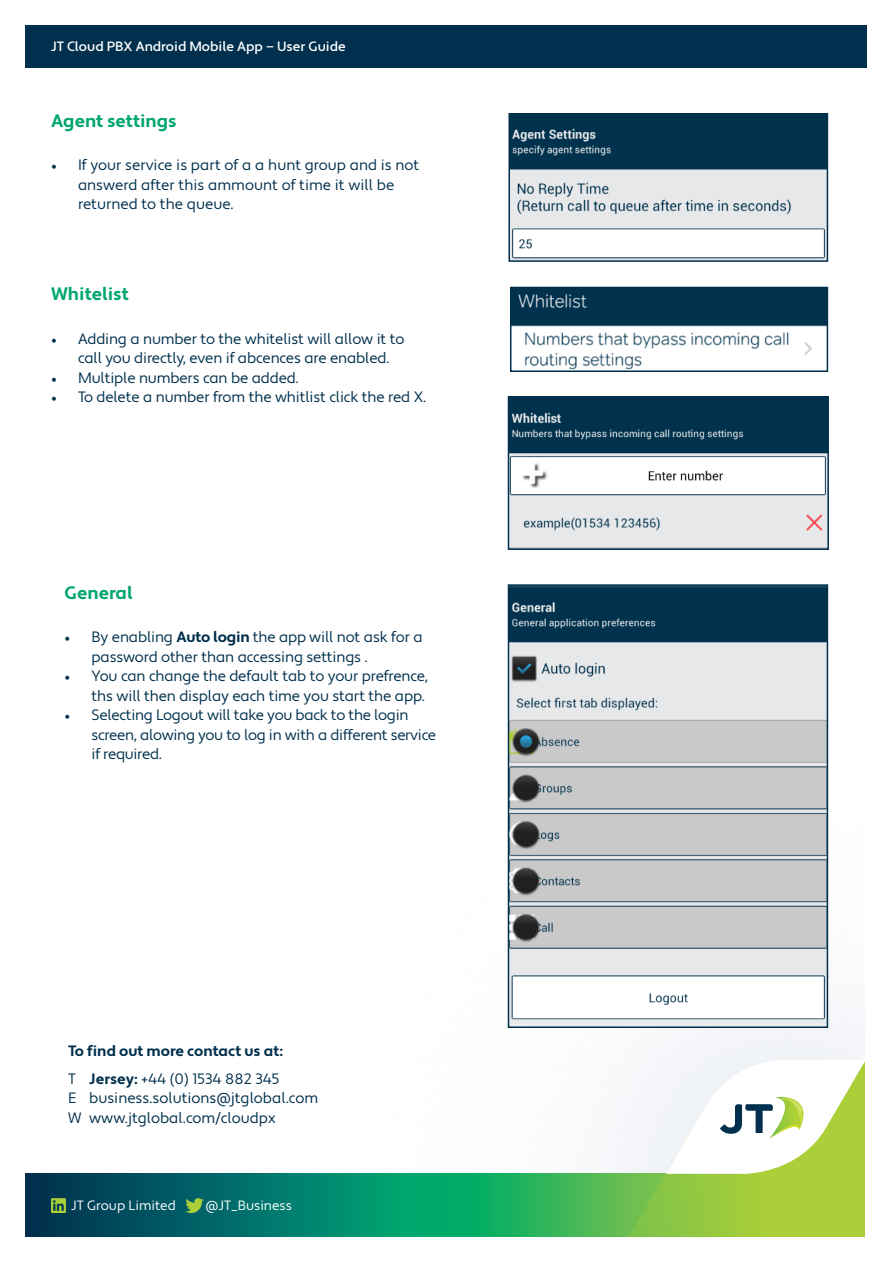
<style>
.page{position:relative;width:893px;height:1263px;background:#fff}
.page>*{position:absolute;margin:0;border:0;box-sizing:border-box;transform-origin:0 0}
.t1{font:700 18px "Apertura";color:#00a66e}
.t2{font:15px/19.5px "Apertura";letter-spacing:-.01em;color:#00304d}
.t3{font:700 15px/28px "Apertura";color:#00304d}
.t4{font:500 13.5px "Apertura";color:#fff}
.t5{font:13.5px "Apertura";color:#fff}
.s1{font-family:"Minion Pro"}
.s2{font-weight:700}
.s3{font-weight:400}
</style>
<div class="page">
<svg style="left:26px;top:1174px;width:602px;height:63px;background:#0d8362"></svg>
<svg style="left:628px;top:1057px;width:237px;height:180px"></svg>
<img style="left:780px;top:1098px;width:23px;height:25px">
<svg style="left:51px;top:1198px;width:15px;height:15px"></svg>
<svg style="left:185px;top:1198px;width:19px;height:15px"></svg>
<div style="left:26px;top:25px;width:841px;height:43px;background:#00304d"></div>
<img style="left:513px;top:290px;width:312px;height:79px">
<div style="left:510px;top:287px;width:318px;height:85px;border:2px solid #00304d"></div>
<img style="left:511px;top:116px;width:314px;height:143px">
<div style="left:508px;top:113px;width:320px;height:149px;border:2px solid #00304d"></div>
<img style="left:511px;top:399px;width:315px;height:148px">
<div style="left:508px;top:396px;width:321px;height:154px;border:2px solid #00304d"></div>
<img style="left:511px;top:587px;width:314px;height:438px">
<div style="left:508px;top:584px;width:320px;height:444px;border:2px solid #00304d"></div>
<p class="t4" style="left:51px;top:38px;width:296px">JT Cloud PBX Android Mobile App — User Guide</p>
<p class="t1" style="left:51px;top:109px;width:127px">Agent settings</p>
<p class="t2" style="left:78px;top:156px;width:343px;text-indent:-27px"><span class="s1">•</span> If your service is part of a a hunt group and is not answerd after this ammount of time it will be returned to the queue.</p>
<p class="t1" style="left:51px;top:283px;width:79px">Whitelist</p>
<p class="t2" style="left:78px;top:329px;width:328px;text-indent:-27px"><span class="s1">•</span> Adding a number to the whitelist will allow it to call you directly, even if abcences are enabled.</p>
<p class="t2" style="left:51px;top:368px;width:249px"><span class="s1">•</span> Multiple numbers can be added.</p>
<p class="t2" style="left:51px;top:388px;width:377px"><span class="s1">•</span> To delete a number from the whitlist click the red X.</p>
<p class="t1" style="left:65px;top:581px;width:70px">General</p>
<p class="t2" style="left:92px;top:628px;width:333px;text-indent:-27px"><span class="s1">•</span> By enabling <span class="s2">Auto login</span> the app will not ask for a password other than accessing settings .</p>
<p class="t2" style="left:65px;top:667px;width:365px;text-align:right"><span class="s1">•</span> You can change the default tab to your prefrence, ths will then display each time you start the app.</p>
<p class="t2" style="left:92px;top:706px;width:346px;text-indent:-27px"><span class="s1">•</span> Selecting Logout will take you back to the login screen, alowing you to log in with a different service if required.</p>
<p class="t3" style="left:68px;top:1037px;width:216px">To find out more contact us at:<br><span class="s3">T</span> Jersey: <span class="s3">+44 (0) 1534 882 345</span></p>
<p class="t2" style="left:68px;top:1089px;width:252px">E business.solutions@jtglobal.com<br>W www.jtglobal.com/cloudpx</p>
<p class="t5" style="left:71px;top:1197px;width:106px">JT Group Limited</p>
<p class="t5" style="left:205px;top:1197px;width:88px">@JT_Business</p>
</div>
